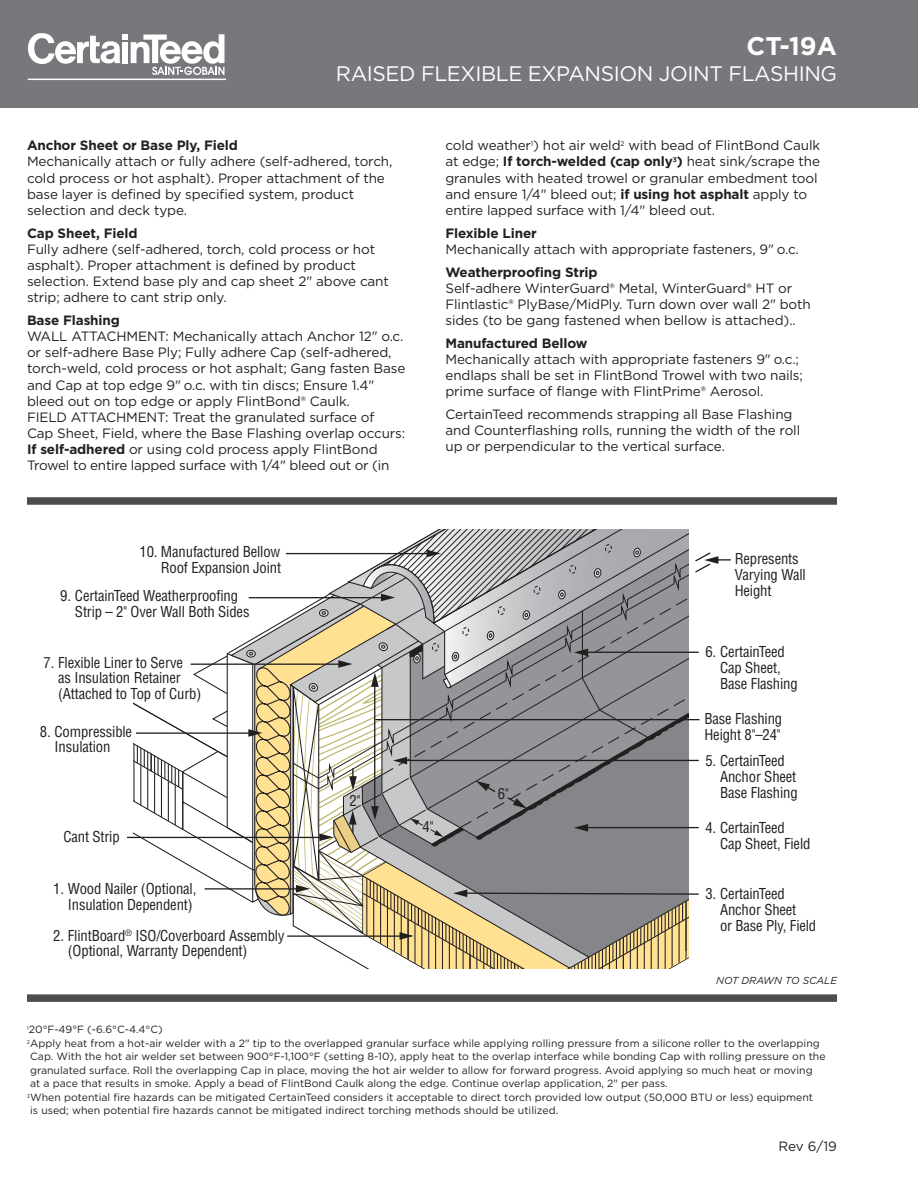
<style>
.page{position:relative;width:918px;height:1188px;background:#fff}
.page>*{position:absolute;margin:0;border:0;box-sizing:border-box;transform-origin:0 0}
.t1{font:700 25.5px "Gotham";color:#fff}
.t2{font:21px "Gotham";letter-spacing:-.02em;color:#fff}
.t3{font:condensed 14.7px/15.8px "Helvetica LT Std";letter-spacing:-.01em;color:#231f20}
.t4{font:13.5px/16.2px "Gotham";letter-spacing:-.01em;color:#231f20}
.t5{font:10.5px/13.5px "Gotham";color:#231f20}
.t6{font:italic 10.2px "Gotham";color:#231f20}
.s1{font-weight:700}
</style>
<div class="page">
<svg style="left:126px;top:529px;width:605px;height:440px"></svg>
<hr style="left:375px;top:719px;width:325px;height:1px;background:#231f20">
<div style="left:0;top:0;width:918px;height:108px;background:#76787b"></div>
<svg style="left:28px;top:33px;width:197px;height:42px"></svg>
<hr style="left:28px;top:79px;width:198px;height:1px;background:#fff">
<div style="left:27px;top:497px;width:810px;height:8px;background:#4b4c4d"></div>
<div style="left:27px;top:994px;width:810px;height:8px;background:#4b4c4d"></div>
<p class="t1" style="left:747px;top:29px;width:92px">CT-19A</p>
<p class="t2" style="left:336px;top:60px;width:503px">RAISED FLEXIBLE EXPANSION JOINT FLASHING</p>
<p class="t4" style="left:27px;top:137px;width:367px"><span class="s1">Anchor Sheet or Base Ply, Field<br></span>Mechanically attach or fully adhere (self-adhered, torch, cold process or hot asphalt). Proper attachment of the base layer is defined by specified system, product selection and deck type.</p>
<p class="t4" style="left:27px;top:225px;width:363px"><span class="s1">Cap Sheet, Field<br></span>Fully adhere (self-adhered, torch, cold process or hot asphalt). Proper attachment is defined by product selection. Extend base ply and cap sheet 2" above cant strip; adhere to cant strip only.</p>
<p class="t4" style="left:27px;top:312px;width:380px"><span class="s1">Base Flashing<br></span>WALL ATTACHMENT: Mechanically attach Anchor 12" o.c. or self-adhere Base Ply; Fully adhere Cap (self-adhered, torch-weld, cold process or hot asphalt; Gang fasten Base and Cap at top edge 9" o.c. with tin discs; Ensure 1.4" bleed out on top edge or apply FlintBond® Caulk.<br>FIELD ATTACHMENT: Treat the granulated surface of<br>Cap Sheet, Field, where the Base Flashing overlap occurs:<br><span class="s1">If self-adhered</span> or using cold process apply FlintBond Trowel to entire lapped surface with 1/4" bleed out or (in</p>
<p class="t4" style="left:446px;top:137px;width:376px">cold weather<sup>1</sup>) hot air weld<sup>2</sup> with bead of FlintBond Caulk at edge; <span class="s1">If torch-welded (cap only</span><sup>3</sup><span class="s1">)</span> heat sink/scrape the granules with heated trowel or granular embedment tool and ensure 1/4" bleed out; <span class="s1">if using hot asphalt</span> apply to entire lapped surface with 1/4" bleed out.</p>
<p class="t4" style="left:446px;top:225px;width:355px"><span class="s1">Flexible Liner<br></span>Mechanically attach with appropriate fasteners, 9" o.c.</p>
<p class="t4" style="left:446px;top:264px;width:367px"><span class="s1">Weatherproofing Strip<br></span>Self-adhere WinterGuard® Metal, WinterGuard® HT or Flintlastic® PlyBase/MidPly. Turn down over wall 2" both sides (to be gang fastened when bellow is attached)..</p>
<p class="t4" style="left:446px;top:335px;width:359px"><span class="s1">Manufactured Bellow<br></span>Mechanically attach with appropriate fasteners 9" o.c.; endlaps shall be set in FlintBond Trowel with two nails; prime surface of flange with FlintPrime® Aerosol.</p>
<p class="t4" style="left:446px;top:406px;width:356px">CertainTeed recommends strapping all Base Flashing and Counterflashing rolls, running the width of the roll up or perpendicular to the vertical surface.</p>
<p class="t3" style="left:140px;top:544px;width:143px;text-align:right">10. Manufactured Bellow<br>Roof Expansion Joint</p>
<p class="t3" style="left:75px;top:588px;width:176px;text-indent:-15px">9. CertainTeed Weatherproofing<br>Strip – 2" Over Wall Both Sides</p>
<p class="t3" style="left:58px;top:654px;width:145px;text-indent:-15px">7. Flexible Liner to Serve<br>as Insulation Retainer (Attached to Top of Curb)</p>
<p class="t3" style="left:40px;top:723px;width:94px;text-align:center">8. Compressible<br>Insulation</p>
<p class="t3" style="left:63px;top:829px;width:58px">Cant Strip</p>
<p class="t3" style="left:53px;top:881px;width:145px;text-align:right">1. Wood Nailer (Optional,<br>Insulation Dependent)</p>
<p class="t3" style="left:68px;top:927px;width:218px;text-indent:-15px">2. FlintBoard<sup>®</sup> ISO/Coverboard Assembly (Optional, Warranty Dependent)</p>
<p class="t3" style="left:349px;top:793px;width:12px">2"</p>
<p class="t3" style="left:423px;top:819px;width:12px">4"</p>
<p class="t3" style="left:498px;top:786px;width:12px">6"</p>
<p class="t3" style="left:735px;top:551px;width:73px">Represents<br>Varying Wall<br>Height</p>
<p class="t3" style="left:720px;top:644px;width:79px;text-indent:-15px">6. CertainTeed<br>Cap Sheet,<br>Base Flashing</p>
<p class="t3" style="left:704px;top:711px;width:79px">Base Flashing<br>Height 8"–24"</p>
<p class="t3" style="left:720px;top:753px;width:79px;text-indent:-15px">5. CertainTeed<br>Anchor Sheet<br>Base Flashing</p>
<p class="t3" style="left:720px;top:819px;width:92px;text-indent:-15px">4. CertainTeed<br>Cap Sheet, Field</p>
<p class="t3" style="left:720px;top:886px;width:98px;text-indent:-15px">3. CertainTeed<br>Anchor Sheet<br>or Base Ply, Field</p>
<p class="t6" style="left:716px;top:974px;width:122px">NOT DRAWN TO SCALE</p>
<p class="t5" style="left:27px;top:1023px;width:800px"><sup>1</sup>20°F-49°F (-6.6°C-4.4°C)<br><sup>2</sup>Apply heat from a hot-air welder with a 2" tip to the overlapped granular surface while applying rolling pressure from a silicone roller to the overlapping Cap. With the hot air welder set between 900°F-1,100°F (setting 8-10), apply heat to the overlap interface while bonding Cap with rolling pressure on the granulated surface. Roll the overlapping Cap in place, moving the hot air welder to allow for forward progress. Avoid applying so much heat or moving<br>at a pace that results in smoke. Apply a bead of FlintBond Caulk along the edge. Continue overlap application, 2" per pass.</p>
<p class="t5" style="left:30px;top:1090px;width:784px;text-indent:-3px"><sup>3</sup>When potential fire hazards can be mitigated CertainTeed considers it acceptable to direct torch provided low output (50,000 BTU or less) equipment is used; when potential fire hazards cannot be mitigated indirect torching methods should be utilized.</p>
<p class="t4" style="left:779px;top:1138px;width:60px">Rev 6/19</p>
</div>
